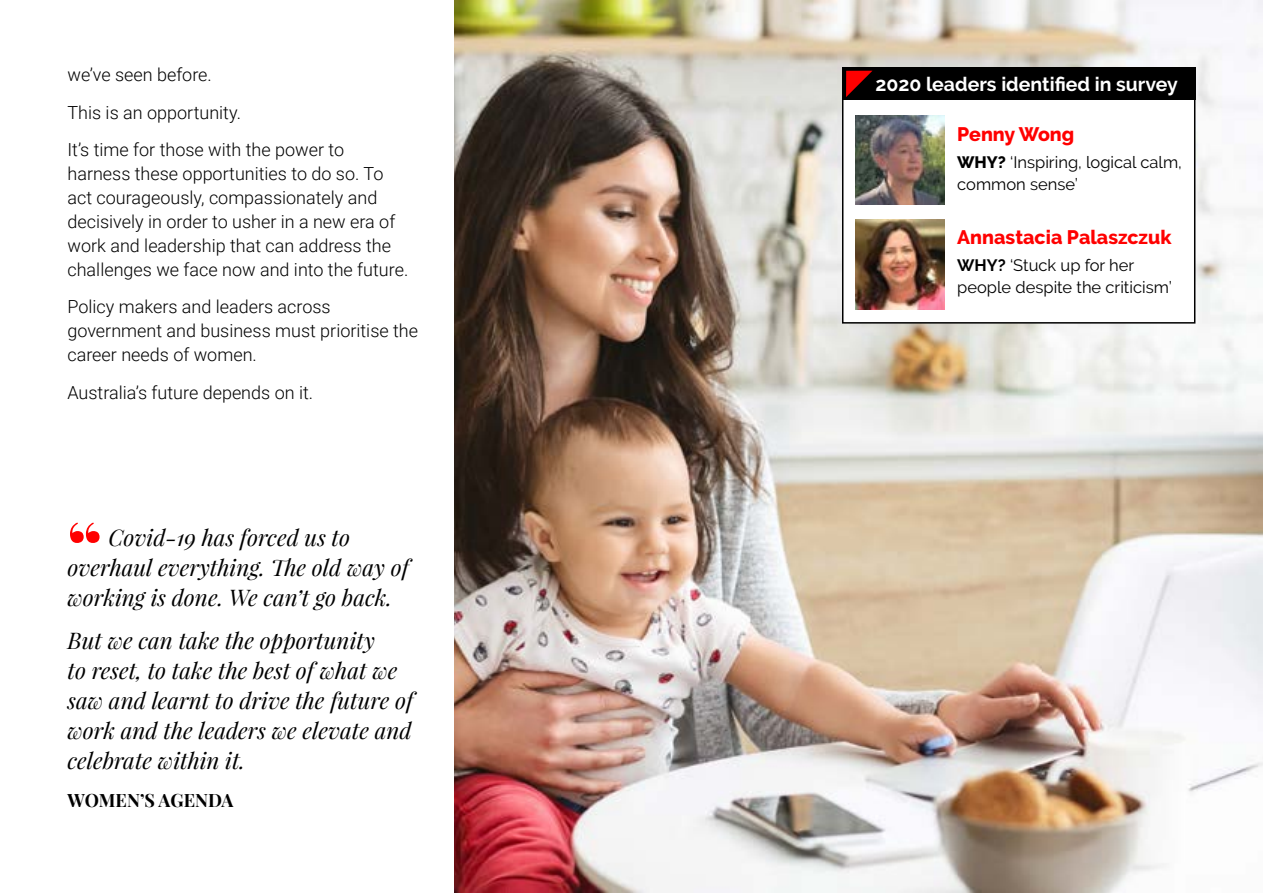
<style>
.page{position:relative;width:1263px;height:893px;background:#fff}
.page>*{position:absolute;margin:0;border:0;box-sizing:border-box;transform-origin:0 0}
.t1{font:900 69px "Playfair Display";color:#f00}
.t2{font:italic 22.5px/30px "Playfair Display";color:#000}
.t3{font:700 19.5px "Raleway";color:#fff}
.t4{font:800 19.5px "Raleway";color:#f00}
.t5{font:300 18px/24px "Roboto";color:#000}
.t6{font:700 18px "Playfair Display SC";color:#000}
.t7{font:16.5px/22.5px "Raleway";color:#000}
.s1{font-weight:800}
.s2{font-weight:700}
</style>
<div class="page">
<img style="left:455px;top:0;width:808px;height:893px">
<div style="left:843px;top:69px;width:352px;height:254px;background:#fff"></div>
<div style="left:842px;top:68px;width:353px;height:256px;border:2px solid #000"></div>
<div style="left:842px;top:68px;width:353px;height:32px;background:#000"></div>
<img style="left:855px;top:115px;width:90px;height:90px">
<img style="left:855px;top:220px;width:90px;height:89px">
<svg style="left:846px;top:71px;width:26px;height:26px"></svg>
<p class="t5" style="left:68px;top:55px;width:278px;line-height:37.5px">we’ve seen before.<br>This is an opportunity.<br>It’s time for those with the power to</p>
<p class="t5" style="left:68px;top:161px;width:342px">harness these opportunities to do so. To act courageously, compassionately and decisively in order to usher in a new era of work and leadership that can address the challenges we face now and into the future.</p>
<p class="t5" style="left:68px;top:294px;width:352px">Policy makers and leaders across government and business must prioritise the career needs of women.</p>
<p class="t5" style="left:68px;top:380px;width:247px">Australia’s future depends on it.</p>
<h1 class="t1" style="left:68px;top:502px;width:36px">“</h1>
<p class="t2" style="left:68px;top:522px;width:343px;text-indent:41px">Covid-19 has forced us to overhaul everything. The old way of working is done. We can’t go back.</p>
<p class="t2" style="left:68px;top:625px;width:347px">But we can take the opportunity<br>to reset, to take the best of what we saw and learnt to drive the future of work and the leaders we elevate and celebrate within it.</p>
<p class="t6" style="left:68px;top:789px;width:168px">WOMEN’S AGENDA</p>
<p class="t3" style="left:875px;top:73px;width:304px">2020 leaders identified in survey</p>
<p class="t4" style="left:957px;top:123px;width:119px">Penny Wong</p>
<p class="t7" style="left:957px;top:150px;width:226px"><span class="s1">WHY?</span> ‘Inspiring, logical calm, common sense’</p>
<p class="t4" style="left:957px;top:226px;width:216px">Annastacia Palaszczuk</p>
<p class="t7" style="left:957px;top:253px;width:216px"><span class="s2">WHY?</span> ‘Stuck up for her people despite the criticism’</p>
</div>
